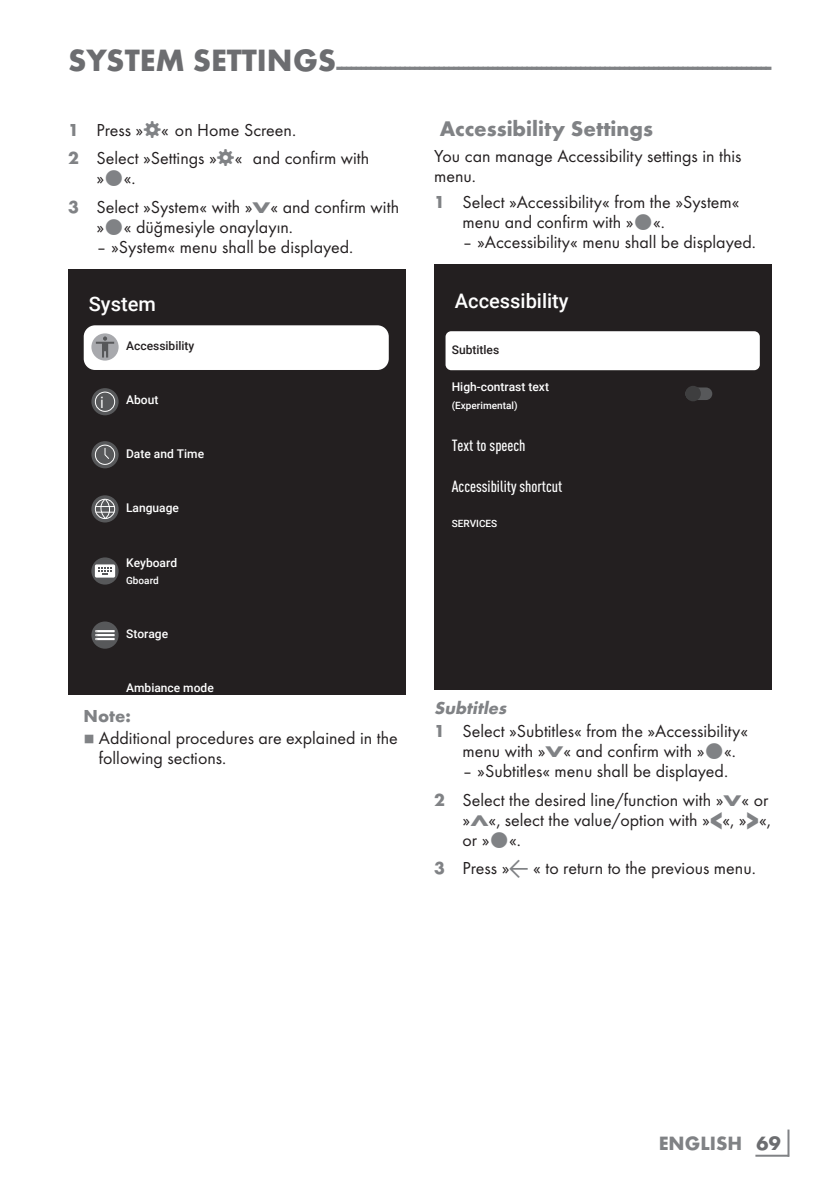
<style>
.page{position:relative;width:840px;height:1191px;background:#fff}
.page>*{position:absolute;margin:0;border:0;box-sizing:border-box;transform-origin:0 0}
.t1{font:700 24px "Futura TOT";color:#808285}
.t2{font:700 22px "Futura TOT";color:#808285}
.t3{font:500 20px "Roboto";color:#fff}
.t4{font:700 20px "Futura TOT";color:#808285}
.t5{font:18px/20px "Futura TOT Boo";color:#231f20}
.t6{font:italic 700 18px "Futura TOT";color:#808285}
.t7{font:700 18px "Futura TOT";color:#808285}
.t8{font:500 condensed 16px "DIN Pro";color:#fff}
.t9{font:500 12px "Roboto";color:#fff}
.t10{font:500 12px "Roboto";color:#231f20}
.t11{font:500 10px "Roboto";color:#fff}
.t12{font:8px "Grund Son Se";color:#808285}
.s1{font-size:32px;color:#6c6d70}
.s2{font-family:"Futura TOT";font-weight:700;color:#808285}
.s3{font-family:"Futura TOT";font-weight:700;font-size:16px;color:#808285}
.s4{font-family:"Futura TOT";font-weight:700;font-size:27.2px;color:#808285}
.s5{font-family:"Arcelik TS9 Android";font-size:20px;color:#808285}
.s6{color:#6c6d70}
</style>
<div class="page">
<hr style="left:787px;top:1129px;width:2px;height:27px;background:#808285">
<hr style="left:755px;top:1154px;width:33px;height:2px;background:#808285">
<div style="left:68px;top:269px;width:337px;height:425px;background:#231f20"></div>
<div style="left:91px;top:388px;width:27px;height:27px;background:#57585a;border-radius:50%"></div>
<div style="left:95px;top:391px;width:20px;height:21px;border:1px solid #fff;border-radius:50%"></div>
<svg style="left:91px;top:441px;width:27px;height:27px"></svg>
<div style="left:95px;top:444px;width:20px;height:21px;border:1px solid #fff;border-radius:50%"></div>
<svg style="left:104px;top:447px;width:6px;height:13px"></svg>
<div style="left:91px;top:495px;width:27px;height:27px;background:#57585a;border-radius:50%"></div>
<div style="left:95px;top:499px;width:20px;height:20px;border:1px solid #fff;border-radius:50%"></div>
<svg style="left:95px;top:498px;width:19px;height:21px"></svg>
<svg style="left:91px;top:557px;width:27px;height:27px"></svg>
<div style="left:95px;top:564px;width:20px;height:13px;background:#fff;border-radius:2px"></div>
<svg style="left:98px;top:567px;width:13px;height:8px"></svg>
<svg style="left:91px;top:621px;width:27px;height:27px"></svg>
<hr style="left:95px;top:634px;width:20px;height:2px;background:#fff">
<hr style="left:95px;top:630px;width:20px;height:2px;background:#fff">
<hr style="left:95px;top:638px;width:20px;height:2px;background:#fff">
<div style="left:84px;top:325px;width:304px;height:45px;background:#fff;border-radius:11px"></div>
<svg style="left:91px;top:333px;width:27px;height:27px"></svg>
<svg style="left:96px;top:336px;width:18px;height:21px"></svg>
<div style="left:434px;top:264px;width:337px;height:426px;background:#231f20"></div>
<div style="left:445px;top:331px;width:314px;height:39px;background:#fff;border-radius:6px"></div>
<div style="left:685px;top:387px;width:26px;height:13px;background:#57585a;border-radius:6px"></div>
<div style="left:685px;top:386px;width:15px;height:15px;background:#3e3e3f;border-radius:50%"></div>
<h1 class="t1" style="left:68px;top:51px;width:704px"><span class="s1">SYSTEM SETTINGS</span>-----------------------------------------------------------------------------------------</h1>
<p class="t5" style="left:68px;top:115px;width:302px;line-height:28.6px"><span class="s2">1</span> Press » « on Home Screen.<br><span class="s2">2</span> Select »Settings » « and confirm with</p>
<p class="t5" style="left:68px;top:164px;width:332px;line-height:28.6px;text-indent:28px">» «.<br><span class="s2">3</span> Select »System« with »<span class="s3">V</span>« and confirm with</p>
<p class="t5" style="left:96px;top:217px;width:198px">» « düğmesiyle onaylayın.</p>
<p class="t5" style="left:96px;top:237px;width:258px">– »System« menu shall be displayed.</p>
<p class="t3" style="left:89px;top:290px;width:68px">System</p>
<p class="t8" style="left:100px;top:390px;width:5px">i</p>
<p class="t10" style="left:126px;top:337px;width:70px">Accessibility</p>
<p class="t9" style="left:126px;top:391px;width:34px">About</p>
<p class="t9" style="left:126px;top:446px;width:79px">Date and Time</p>
<p class="t9" style="left:126px;top:500px;width:54px">Language</p>
<p class="t9" style="left:126px;top:554px;width:52px">Keyboard</p>
<p class="t11" style="left:126px;top:573px;width:34px">Gboard</p>
<p class="t9" style="left:126px;top:625px;width:44px">Storage</p>
<p class="t9" style="left:126px;top:680px;width:89px">Ambiance mode</p>
<p class="t7" style="left:83px;top:704px;width:49px">Note:</p>
<p class="t12" style="left:83px;top:735px;width:13px">7</p>
<p class="t5" style="left:99px;top:728px;width:300px">Additional procedures are explained in the following sections.</p>
<p class="t2" style="left:439px;top:115px;width:215px">Accessibility Settings</p>
<p class="t5" style="left:434px;top:146px;width:309px">You can manage Accessibility settings in this menu.</p>
<p class="t5" style="left:462px;top:192px;width:278px;text-indent:-28px"><span class="s2">1</span> Select »Accessibility« from the »System« menu and confirm with » «.</p>
<p class="t5" style="left:462px;top:232px;width:295px">– »Accessibility« menu shall be displayed.</p>
<p class="t3" style="left:454px;top:286px;width:115px">Accessibility</p>
<p class="t10" style="left:451px;top:341px;width:49px">Subtitles</p>
<p class="t9" style="left:451px;top:378px;width:99px">High-contrast text</p>
<p class="t11" style="left:451px;top:398px;width:67px">(Experimental)</p>
<p class="t8" style="left:451px;top:433px;width:75px">Text to speech</p>
<p class="t8" style="left:451px;top:475px;width:112px">Accessibility shortcut</p>
<p class="t11" style="left:451px;top:516px;width:47px">SERVICES</p>
<p class="t6" style="left:434px;top:697px;width:77px">Subtitles</p>
<p class="t5" style="left:462px;top:721px;width:287px;text-indent:-28px"><span class="s2">1</span> Select »Subtitles« from the »Accessibility« menu with »<span class="s3">V</span>« and confirm with » «.</p>
<p class="t5" style="left:434px;top:757px;width:335px;line-height:28.6px;text-indent:28px">– »Subtitles« menu shall be displayed.<br><span class="s2">2</span> Select the desired line/function with »<span class="s3">V</span>« or</p>
<p class="t5" style="left:462px;top:809px;width:310px">»<span class="s3">Λ</span>«, select the value/option with »<span class="s4">&lt;</span>«, »<span class="s4">&gt;</span>«, or » «.</p>
<p class="t5" style="left:434px;top:858px;width:323px"><span class="s2">3</span> Press »<span class="s5">a</span> « to return to the previous menu.</p>
<p class="t4" style="left:658px;top:1131px;width:123px">ENGLISH <span class="s6">69</span></p>
</div>
